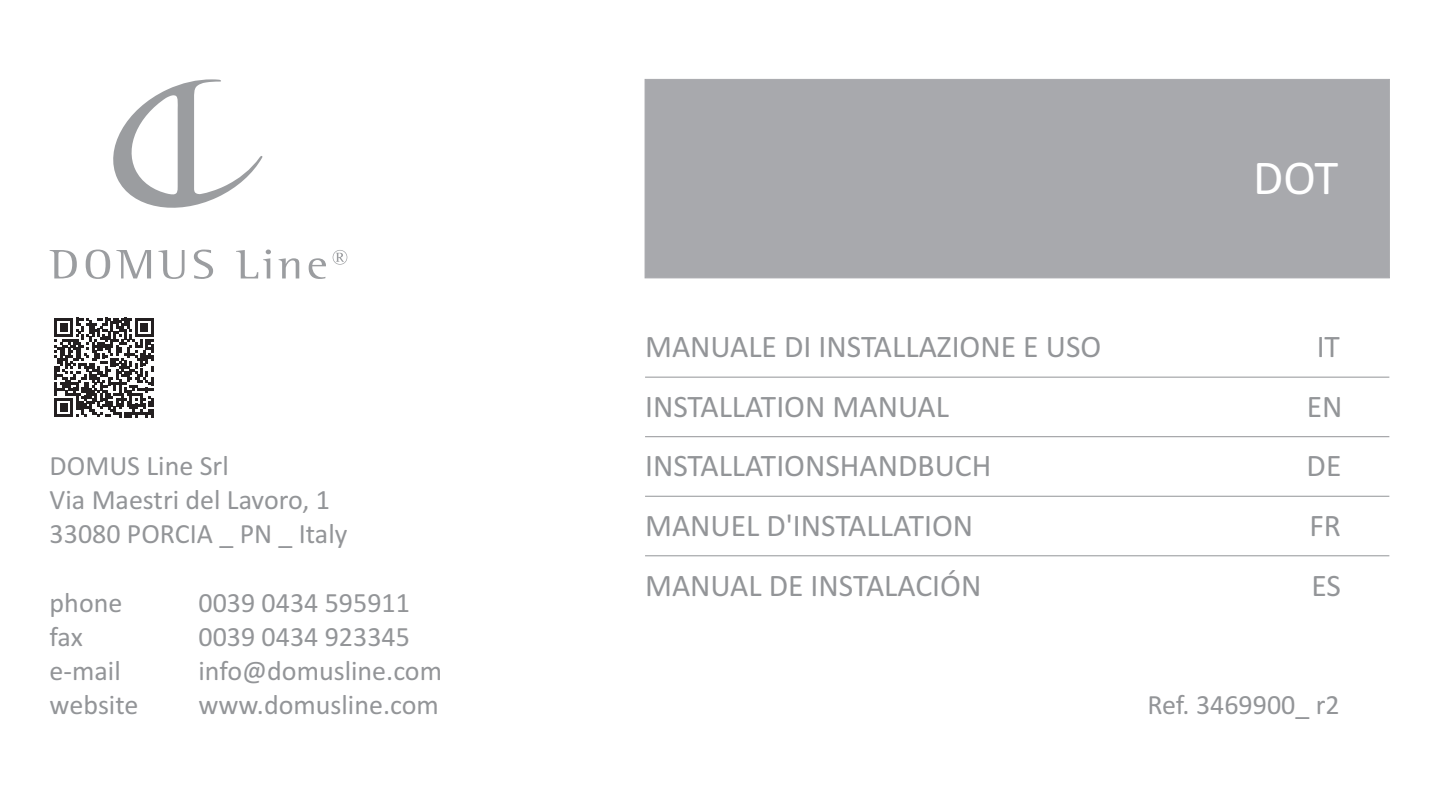
<style>
.page{position:relative;width:1439px;height:794px;background:#fff}
.page>*{position:absolute;margin:0;border:0;box-sizing:border-box;transform-origin:0 0}
.t1{font:49px "Calibri";color:#fff}
.t2{font:31.5px/59.5px "Calibri";color:#939598}
.t3{font:28px/34.3px "Calibri";color:#939598}
</style>
<div class="page">
<svg style="left:113px;top:79px;width:150px;height:129px"></svg>
<svg style="left:50px;top:250px;width:27px;height:28px"></svg>
<svg style="left:86px;top:249px;width:24px;height:30px"></svg>
<svg style="left:116px;top:250px;width:35px;height:28px"></svg>
<svg style="left:158px;top:250px;width:26px;height:29px"></svg>
<svg style="left:194px;top:249px;width:19px;height:30px"></svg>
<svg style="left:236px;top:249px;width:35px;height:29px"></svg>
<svg style="left:278px;top:258px;width:21px;height:20px"></svg>
<svg style="left:309px;top:258px;width:17px;height:21px"></svg>
<svg style="left:333px;top:250px;width:14px;height:15px"></svg>
<hr style="left:645px;top:376px;width:744px;height:2px;background:#939598">
<hr style="left:645px;top:436px;width:744px;height:1px;background:#939598">
<hr style="left:645px;top:495px;width:744px;height:2px;background:#939598">
<hr style="left:645px;top:555px;width:744px;height:1px;background:#939598">
<div style="left:644px;top:79px;width:746px;height:200px;background:#a8a9ad"></div>
<svg style="left:54px;top:318px;width:100px;height:99px"></svg>
<p class="t3" style="left:50px;top:451px;width:299px">DOMUS Line Srl<br>Via Maestri del Lavoro, 1<br>33080 PORCIA _ PN _ Italy</p>
<p class="t3" style="left:50px;top:587px;width:90px">phone fax e-mail website</p>
<p class="t3" style="left:198px;top:587px;width:245px">0039 0434 595911<br>0039 0434 923345 info@domusline.com www.domusline.com</p>
<h1 class="t1" style="left:1253px;top:157px;width:87px">DOT</h1>
<p class="t2" style="left:645px;top:320px;width:458px">MANUALE DI INSTALLAZIONE E USO<br>INSTALLATION MANUAL<br>INSTALLATIONSHANDBUCH<br>MANUEL D'INSTALLATION<br>MANUAL DE INSTALACIÓN</p>
<p class="t2" style="left:1306px;top:320px;width:37px;text-align:center">IT<br>EN<br>DE<br>FR<br>ES</p>
<p class="t3" style="left:1147px;top:690px;width:194px">Ref. 3469900_ r2</p>
</div>
